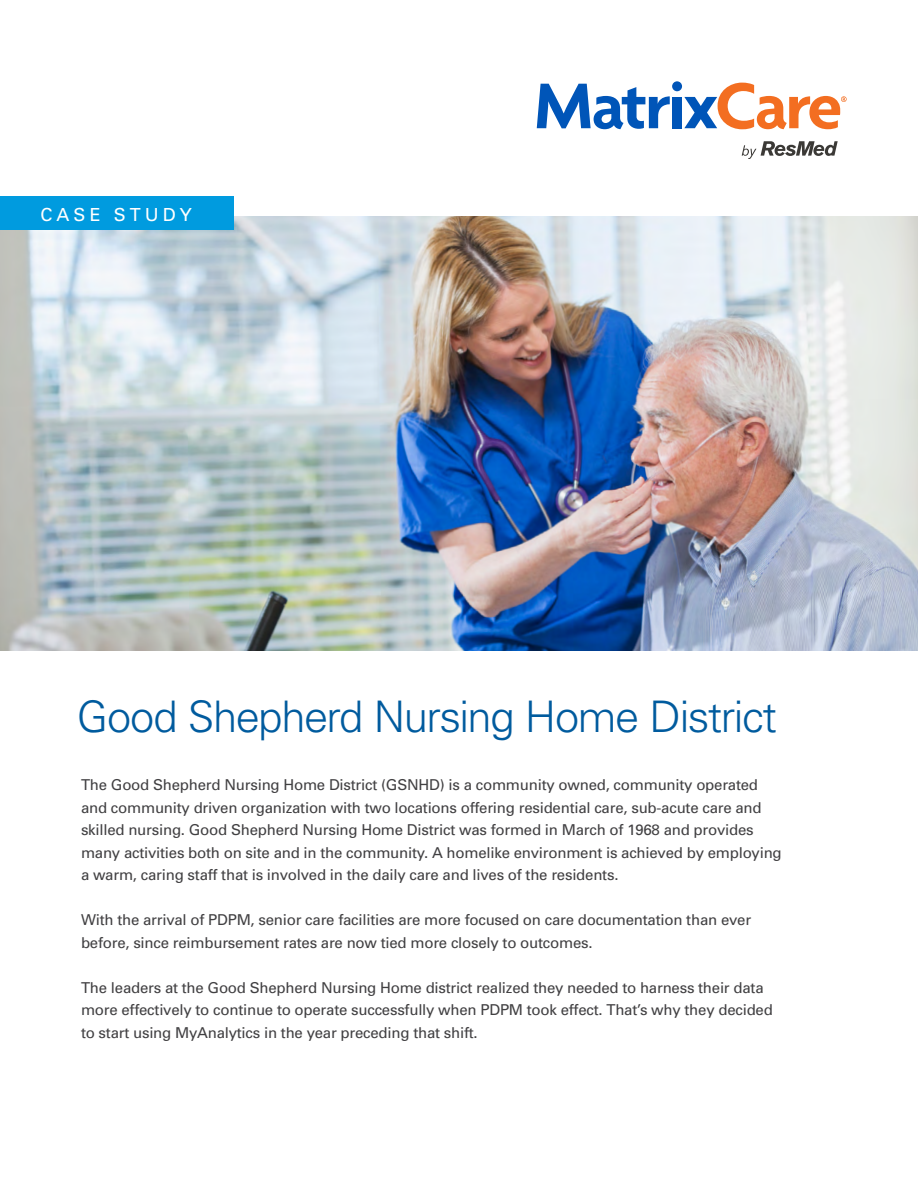
<style>
.page{position:relative;width:918px;height:1188px;background:#fff}
.page>*{position:absolute;margin:0;border:0;box-sizing:border-box;transform-origin:0 0}
.t1{font:300 43.5px "Univers";letter-spacing:-.035em;color:#005b9e}
.t2{font:18px "Univers";letter-spacing:.225em;color:#fff}
.t3{font:15px/22.5px "Univers";letter-spacing:-.015em;color:#414042}
</style>
<div class="page">
<img style="left:0;top:216px;width:918px;height:434px">
<div style="left:0;top:196px;width:233px;height:34px;background:#009bdf"></div>
<div style="left:672px;top:97px;width:10px;height:31px;background:#0055b8"></div>
<div style="left:672px;top:81px;width:10px;height:10px;background:#0055b8;border-radius:50%"></div>
<svg style="left:537px;top:84px;width:133px;height:45px"></svg>
<svg style="left:684px;top:83px;width:163px;height:46px"></svg>
<svg style="left:742px;top:141px;width:96px;height:18px"></svg>
<p class="t2" style="left:41px;top:204px;width:153px">CASE STUDY</p>
<h1 class="t1" style="left:77px;top:690px;width:702px">Good Shepherd Nursing Home District</h1>
<p class="t3" style="left:81px;top:774px;width:702px">The Good Shepherd Nursing Home District (GSNHD) is a community owned, community operated and community driven organization with two locations offering residential care, sub-acute care and skilled nursing. Good Shepherd Nursing Home District was formed in March of 1968 and provides many activities both on site and in the community. A homelike environment is achieved by employing a warm, caring staff that is involved in the daily care and lives of the residents.</p>
<p class="t3" style="left:81px;top:909px;width:672px">With the arrival of PDPM, senior care facilities are more focused on care documentation than ever before, since reimbursement rates are now tied more closely to outcomes.</p>
<p class="t3" style="left:81px;top:976px;width:693px">The leaders at the Good Shepherd Nursing Home district realized they needed to harness their data more effectively to continue to operate successfully when PDPM took effect. That’s why they decided to start using MyAnalytics in the year preceding that shift.</p>
</div>
